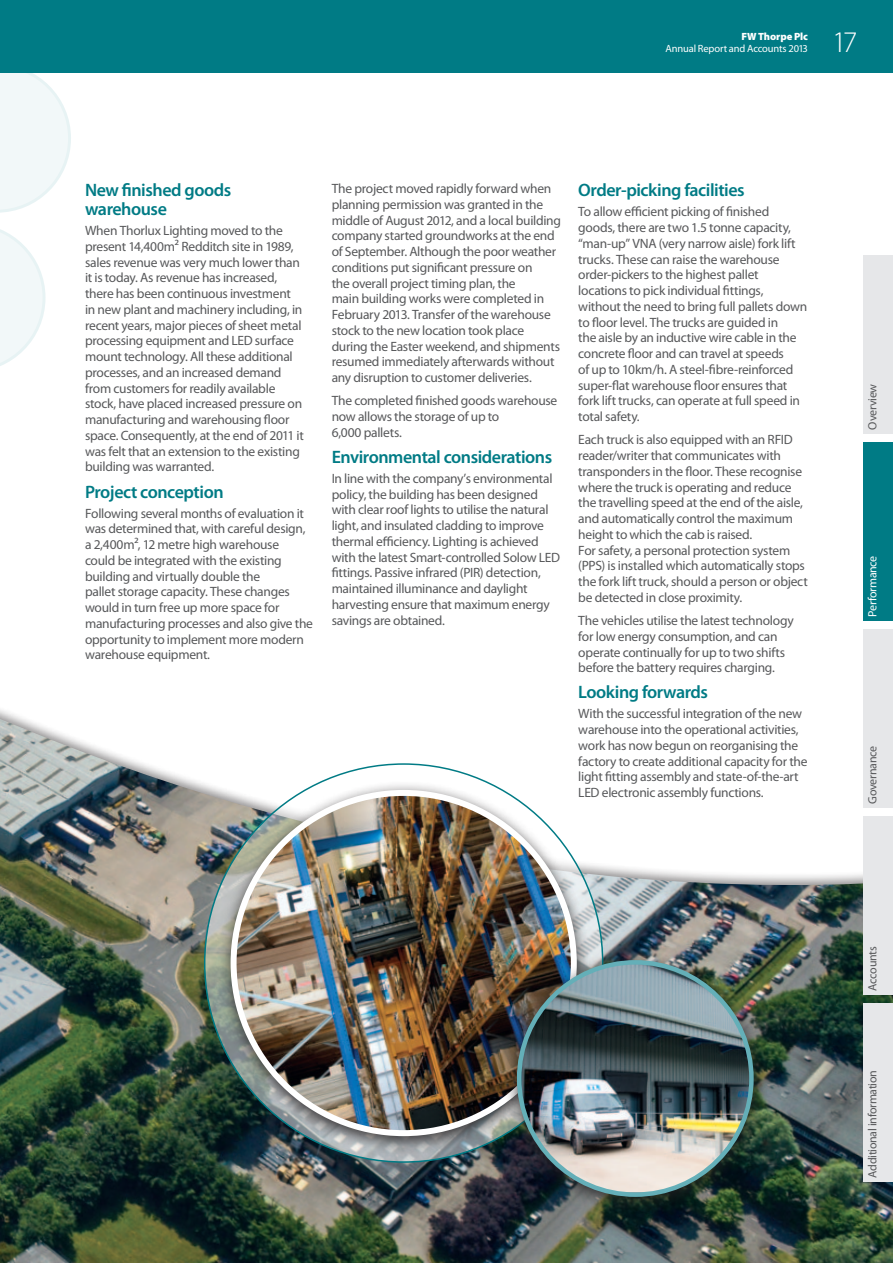
<style>
.page{position:relative;width:893px;height:1263px;background:#fff}
.page>*{position:absolute;margin:0;border:0;box-sizing:border-box;transform-origin:0 0}
.t1{font:300 30px "Myriad Pro";color:#fff}
.t2{font:600 18px/18.8px "Myriad Pro";letter-spacing:-.025em;color:#007b85}
.t3{font:13.5px/15.8px "Myriad Pro";letter-spacing:-.02em;color:#57585a}
.t4{font:12px "Myriad Pro";letter-spacing:-.025em;color:#57585a}
.t5{font:12px "Myriad Pro";letter-spacing:-.025em;color:#fff}
.t6{font:10.5px "Myriad Pro";letter-spacing:-.015em;color:#fff}
.t7{font:900 10.5px "Myriad Pro";letter-spacing:-.005em;color:#fff}
</style>
<div class="page">
<img style="left:0;top:719px;width:893px;height:544px">
<svg style="left:0;top:229px;width:46px;height:137px"></svg>
<svg style="left:0;top:72px;width:71px;height:141px"></svg>
<svg style="left:205px;top:764px;width:398px;height:398px"></svg>
<div style="left:216px;top:780px;width:375px;height:374px;background:#231f20;opacity:.85"></div>
<img style="left:234px;top:793px;width:340px;height:340px;border-radius:170px">
<div style="left:503px;top:950px;width:265px;height:265px;background:#231f20;opacity:.85"></div>
<img style="left:519px;top:962px;width:232px;height:230px">
<div style="left:863px;top:255px;width:30px;height:179px;background:#e6e7e9"></div>
<div style="left:863px;top:442px;width:30px;height:179px;background:#007b85"></div>
<div style="left:863px;top:629px;width:30px;height:179px;background:#e6e7e9"></div>
<div style="left:863px;top:816px;width:30px;height:179px;background:#e6e7e9"></div>
<div style="left:863px;top:1003px;width:30px;height:179px;background:#e6e7e9"></div>
<div style="left:0;top:0;width:893px;height:72px;background:#007b85"></div>
<p class="t7" style="left:741px;top:29px;width:68px">FW Thorpe Plc</p>
<p class="t6" style="left:665px;top:42px;width:144px">Annual Report and Accounts 2013</p>
<h1 class="t1" style="left:832px;top:24px;width:27px">17</h1>
<h2 class="t2" style="left:85px;top:180px;width:148px">New finished goods warehouse</h2>
<p class="t3" style="left:85px;top:222px;width:220px">When Thorlux Lighting moved to the present 14,400m² Redditch site in 1989, sales revenue was very much lower than it is today. As revenue has increased, there has been continuous investment in new plant and machinery including, in recent years, major pieces of sheet metal processing equipment and LED surface mount technology. All these additional processes, and an increased demand from customers for readily available stock, have placed increased pressure on manufacturing and warehousing floor space. Consequently, at the end of 2011 it was felt that an extension to the existing building was warranted.</p>
<h2 class="t2" style="left:85px;top:482px;width:140px">Project conception</h2>
<p class="t3" style="left:85px;top:505px;width:230px">Following several months of evaluation it was determined that, with careful design, a 2,400m², 12 metre high warehouse<br>could be integrated with the existing building and virtually double the<br>pallet storage capacity. These changes would in turn free up more space for manufacturing processes and also give the opportunity to implement more modern warehouse equipment.</p>
<p class="t3" style="left:332px;top:180px;width:231px">The project moved rapidly forward when planning permission was granted in the middle of August 2012, and a local building company started groundworks at the end of September. Although the poor weather conditions put significant pressure on<br>the overall project timing plan, the<br>main building works were completed in February 2013. Transfer of the warehouse stock to the new location took place during the Easter weekend, and shipments resumed immediately afterwards without any disruption to customer deliveries.</p>
<p class="t3" style="left:332px;top:393px;width:227px">The completed finished goods warehouse now allows the storage of up to<br>6,000 pallets.</p>
<h2 class="t2" style="left:332px;top:447px;width:222px">Environmental considerations</h2>
<p class="t3" style="left:332px;top:470px;width:230px">In line with the company’s environmental policy, the building has been designed with clear roof lights to utilise the natural light, and insulated cladding to improve thermal efficiency. Lighting is achieved with the latest Smart-controlled Solow LED fittings. Passive infrared (PIR) detection, maintained illuminance and daylight harvesting ensure that maximum energy savings are obtained.</p>
<h2 class="t2" style="left:578px;top:180px;width:168px">Order-picking facilities</h2>
<p class="t3" style="left:578px;top:204px;width:231px">To allow efficient picking of finished goods, there are two 1.5 tonne capacity, “man-up” VNA (very narrow aisle) fork lift trucks. These can raise the warehouse order-pickers to the highest pallet locations to pick individual fittings, without the need to bring full pallets down to floor level. The trucks are guided in<br>the aisle by an inductive wire cable in the concrete floor and can travel at speeds<br>of up to 10km/h. A steel-fibre-reinforced super-flat warehouse floor ensures that fork lift trucks, can operate at full speed in total safety.</p>
<p class="t3" style="left:578px;top:432px;width:231px">Each truck is also equipped with an RFID reader/writer that communicates with transponders in the floor. These recognise where the truck is operating and reduce the travelling speed at the end of the aisle, and automatically control the maximum height to which the cab is raised.<br>For safety, a personal protection system (PPS) is installed which automatically stops the fork lift truck, should a person or object be detected in close proximity.</p>
<p class="t3" style="left:578px;top:612px;width:217px">The vehicles utilise the latest technology for low energy consumption, and can operate continually for up to two shifts before the battery requires charging.</p>
<h2 class="t2" style="left:578px;top:682px;width:131px">Looking forwards</h2>
<p class="t3" style="left:578px;top:706px;width:231px">With the successful integration of the new warehouse into the operational activities, work has now begun on reorganising the factory to create additional capacity for the light fitting assembly and state-of-the-art LED electronic assembly functions.</p>
<p class="t4" style="left:865px;top:429px;width:47px;rotate:-90deg">Overview</p>
<p class="t5" style="left:865px;top:617px;width:63px;rotate:-90deg">Performance</p>
<p class="t4" style="left:865px;top:804px;width:59px;rotate:-90deg">Governance</p>
<p class="t4" style="left:865px;top:991px;width:46px;rotate:-90deg">Accounts</p>
<p class="t4" style="left:865px;top:1178px;width:109px;rotate:-90deg">Additional information</p>
</div>
